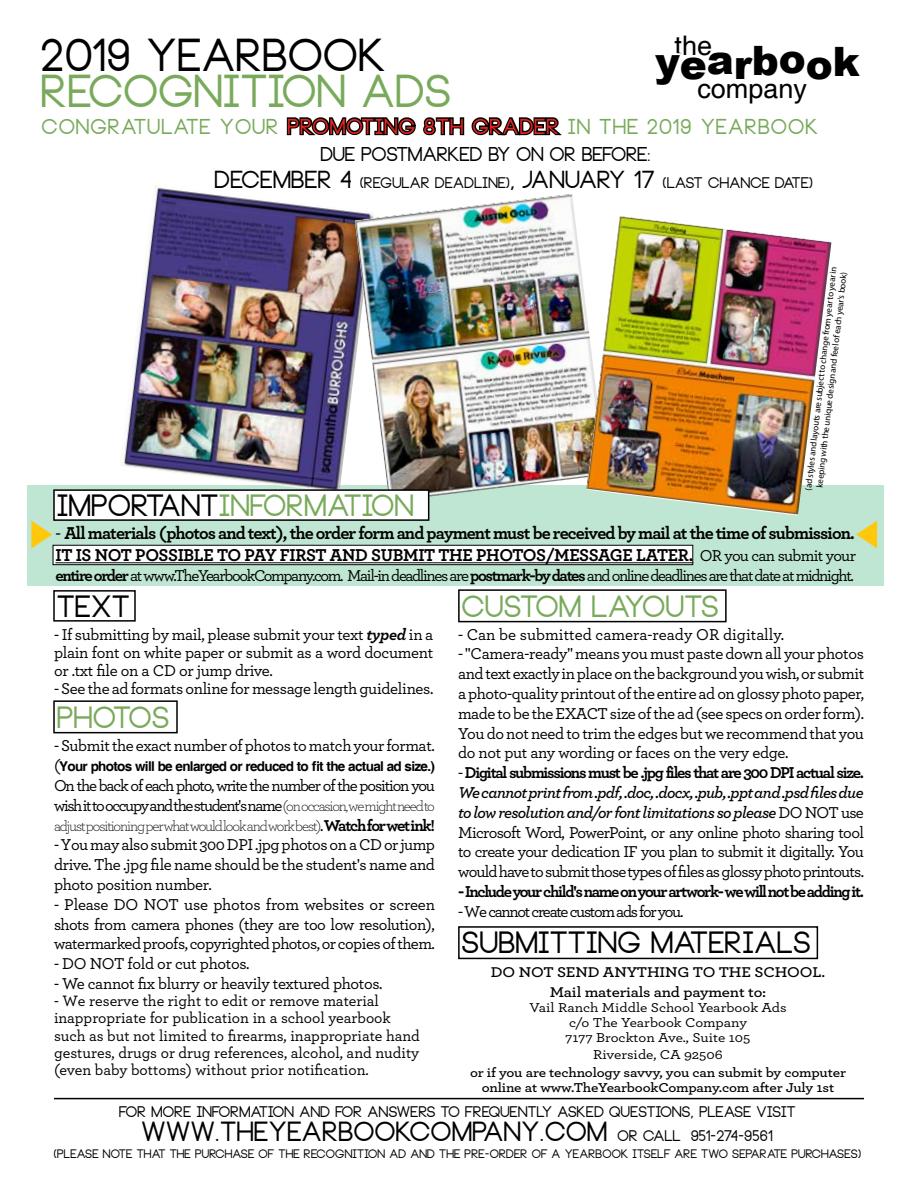
<style>
.page{position:relative;width:918px;height:1188px;background:#fff}
.page>*{position:absolute;margin:0;border:0;box-sizing:border-box;transform-origin:0 0}
.t1{font:700 45px "Neou";letter-spacing:-.01em;color:#79aa5b}
.t2{font:700 45px "Neou";letter-spacing:-.01em;color:#000}
.t3{font:900 40.5px "Arial";color:#000}
.t4{font:700 30px "Neou";letter-spacing:-.01em;color:#79aa5b}
.t5{font:700 30px "Neou";letter-spacing:-.01em;color:#000}
.t6{font:700 27px "Neou";letter-spacing:-.01em;color:#000}
.t7{font:27px "Helvetica";color:#000}
.t8{font:700 21px "Neou";letter-spacing:.03em;color:#79aa5b}
.t9{font:700 19.5px "Neou";letter-spacing:-.03em;color:#000}
.t10{font:700 18px/21.6px "Archer";letter-spacing:-.05em;color:#000}
.t11{font:500 16.5px/19.8px "Archer";letter-spacing:-.03em;color:#000;text-align:justify}
.t12{font:500 16.5px "Archer";letter-spacing:-.08em;color:#000}
.t13{font:500 16.5px/19.8px "Archer";letter-spacing:-.075em;color:#000}
.t14{font:700 16.5px "Archer";letter-spacing:-.08em;color:#000}
.t15{font:500 16.5px "Archer";color:#000}
.t16{font:500 15.75px/17.2px "Archer";color:#000}
.t17{font:700 15px "Neou";letter-spacing:-.01em;color:#000}
.t18{font:300 15px "Archer";letter-spacing:-.075em;color:#000}
.t19{font:600 14.85px/19.8px "Archer";letter-spacing:-.01em;color:#000;text-align:center;scale:1.11 1}
.t20{font:500 13.5px/15px "Archer";color:#000;text-align:center;scale:1.11 1}
.t21{font:600 13.5px/15px "Archer";letter-spacing:-.01em;color:#000;text-align:center;scale:1.11 1}
.t22{font:700 13.5px "Helvetica";letter-spacing:-.05em;color:#000}
.t23{font:700 12px "Neou";letter-spacing:-.01em;color:#000}
.t24{font:9px/10.8px "Myriad Pro";color:#000;text-align:center}
.s1{color:#e9241f}
.s2{font-size:24px}
.s3{font-size:21px}
.s4{color:#000}
.s5{font-weight:500}
.s6{font-weight:500;font-size:16.5px}
.s7{font-weight:700}
.s8{font-weight:700;font-style:italic}
.s9{font-family:"Archer";font-weight:500;font-size:16.5px}
.s10{font-weight:300;font-size:15px}
.s11{font-weight:700;font-size:16.5px}
.s12{font-weight:600;font-style:italic}
.s13{font-size:15px}
</style>
<div class="page">
<div style="left:27px;top:485px;width:857px;height:100px;background:#bfe6d2"></div>
<div style="left:53px;top:545px;width:640px;height:20px;background:#fff"></div>
<div style="left:53px;top:545px;width:640px;height:20px;border:1px solid #000"></div>
<img style="left:120px;top:209px;width:235px;height:280px">
<img style="left:355px;top:209px;width:231px;height:292px">
<img style="left:586px;top:216px;width:245px;height:300px">
<div style="left:54px;top:490px;width:375px;height:30px;background:#fff"></div>
<div style="left:53px;top:489px;width:376px;height:32px;border:2px solid #000"></div>
<svg style="left:31px;top:521px;width:21px;height:27px"></svg>
<svg style="left:856px;top:521px;width:21px;height:27px"></svg>
<hr style="left:56px;top:562px;width:637px;height:1px;background:#000">
<svg style="left:286px;top:117px;width:276px;height:19px"></svg>
<div style="left:458px;top:926px;width:360px;height:33px;border:2px solid #000"></div>
<hr style="left:54px;top:1098px;width:810px;height:1px;background:#000">
<div style="left:458px;top:589px;width:269px;height:33px;border:2px solid #000"></div>
<div style="left:53px;top:700px;width:125px;height:33px;border:2px solid #000"></div>
<div style="left:53px;top:590px;width:83px;height:32px;border:2px solid #000"></div>
<h1 class="t2" style="left:42px;top:32px;width:347px">2019 YEARBOOK</h1>
<h1 class="t1" style="left:42px;top:68px;width:413px">RECOGNITION ADS</h1>
<h3 class="t7" style="left:675px;top:29px;width:39px">the</h3>
<h2 class="t3" style="left:655px;top:32px;width:206px">yearbook</h2>
<h3 class="t7" style="left:697px;top:73px;width:111px">company</h3>
<p class="t8" style="left:42px;top:116px;width:778px">CONGRATULATE YOUR <span class="s1">PROMOTING 8TH GRADER</span> IN THE 2019 YEARBOOK</p>
<p class="t9" style="left:321px;top:144px;width:332px">DUE POSTMARKED BY ON OR BEFORE:</p>
<p class="t17" style="left:215px;top:175px;width:600px"><span class="s2">DECEMBER 4</span> (REGULAR DEADLINE)<span class="s3">,</span> <span class="s2">JANUARY 17</span> (LAST CHANCE DATE)</p>
<p class="t24" style="left:804px;top:490px;width:227px;rotate:-84deg">(ad styles and layouts are subject to change from year to year in keeping with the unique design and feel of each year's book)</p>
<h3 class="t4" style="left:58px;top:490px;width:359px"><span class="s4">IMPORTANT</span>INFORMATION</h3>
<p class="t10" style="left:56px;top:521px;width:802px"><span class="s5">-</span> All materials (photos and text), the order form and payment must be received by mail at the time of submission.<br>IT IS NOT POSSIBLE TO PAY FIRST AND SUBMIT THE PHOTOS/MESSAGE LATER. <span class="s6">OR you can submit your</span></p>
<p class="t12" style="left:56px;top:563px;width:800px"><span class="s7">entire order</span> at www.TheYearbookCompany.com. Mail-in deadlines are <span class="s7">postmark-by dates</span> and online deadlines are that date at midnight.</p>
<h3 class="t5" style="left:58px;top:591px;width:75px">TEXT</h3>
<p class="t11" style="left:54px;top:624px;width:381px;line-height:18px">- If submitting by mail, please submit your text <span class="s8">typed</span> in a plain font on white paper or submit as a word document or .txt file on a CD or jump drive.</p>
<p class="t11" style="left:54px;top:677px;width:381px">- See the ad formats online for message length guidelines.</p>
<h3 class="t4" style="left:58px;top:702px;width:115px">PHOTOS</h3>
<p class="t11" style="left:54px;top:735px;width:382px">- Submit the exact number of photos to match your format.</p>
<p class="t22" style="left:54px;top:758px;width:383px"><span class="s9">(</span>Your photos will be enlarged or reduced to fit the actual ad size.)</p>
<p class="t13" style="left:54px;top:775px;width:383px">On the back of each photo, write the number of the position you wish it to occupy and the student's name <span class="s10">(on occasion,we might need to</span></p>
<p class="t18" style="left:54px;top:816px;width:383px">adjust positioning per what would look and work best)<span class="s6">.</span><span class="s11">Watch for wet ink!</span></p>
<p class="t11" style="left:54px;top:834px;width:383px">- You may also submit 300 DPI .jpg photos on a CD or jump drive. The .jpg file name should be the student's name and photo position number.</p>
<p class="t11" style="left:54px;top:893px;width:383px">- Please DO NOT use photos from websites or screen shots from camera phones (they are too low resolution), watermarked proofs, copyrighted photos, or copies of them.</p>
<p class="t11" style="left:54px;top:953px;width:197px">- DO NOT fold or cut photos.</p>
<p class="t11" style="left:54px;top:973px;width:330px">- We cannot fix blurry or heavily textured photos.</p>
<p class="t16" style="left:54px;top:991px;width:367px">- We reserve the right to edit or remove material inappropriate for publication in a school yearbook such as but not limited to firearms, inappropriate hand gestures, drugs or drug references, alcohol, and nudity (even baby bottoms) without prior notification.</p>
<h3 class="t4" style="left:463px;top:591px;width:259px">CUSTOM LAYOUTS</h3>
<p class="t15" style="left:458px;top:622px;width:328px">- Can be submitted camera-ready OR digitally.</p>
<p class="t11" style="left:458px;top:643px;width:408px">- "Camera-ready" means you must paste down all your photos and text exactly in place on the background you wish, or submit a photo-quality printout of the entire ad on glossy photo paper, made to be the EXACT size of the ad (see specs on order form).<br>You do not need to trim the edges but we recommend that you do not put any wording or faces on the very edge.</p>
<p class="t11" style="left:458px;top:762px;width:407px">- <span class="s7">Digital submissions must be .jpg files that are 300 DPI actual size.<br></span><span class="s12">We cannot print from .pdf, .doc, .docx, .pub, .ppt and .psd files due to low resolution and/or font limitations so please</span> DO NOT use Microsoft Word, PowerPoint, or any online photo sharing tool to create your dedication IF you plan to submit it digitally. You would have to submit those types of files as glossy photo printouts.</p>
<p class="t14" style="left:458px;top:878px;width:407px">- Include your child's name on your artwork- we will not be adding it.</p>
<p class="t12" style="left:458px;top:899px;width:227px">- We cannot create custom ads for you.</p>
<h3 class="t5" style="left:463px;top:928px;width:351px">SUBMITTING MATERIALS</h3>
<p class="t19" style="left:491px;top:961px;width:303px">DO NOT SEND ANYTHING TO THE SCHOOL.<br>Mail materials and payment to:</p>
<p class="t20" style="left:529px;top:999px;width:233px">Vail Ranch Middle School Yearbook Ads c/o The Yearbook Company<br>7177 Brockton Ave., Suite 105</p>
<p class="t20" style="left:593px;top:1046px;width:118px">Riverside, CA 92506</p>
<p class="t21" style="left:470px;top:1064px;width:340px">or if you are technology savvy, you can submit by computer online at www.TheYearbookCompany.com after July 1st</p>
<p class="t17" style="left:120px;top:1104px;width:678px">FOR MORE INFORMATION AND FOR ANSWERS TO FREQUENTLY ASKED QUESTIONS, PLEASE VISIT</p>
<h3 class="t6" style="left:142px;top:1118px;width:633px">WWW.THEYEARBOOKCOMPANY.COM <span class="s13">OR CALL 951-274-9561</span></h3>
<p class="t23" style="left:54px;top:1147px;width:809px">(PLEASE NOTE THAT THE PURCHASE OF THE RECOGNITION AD AND THE PRE-ORDER OF A YEARBOOK ITSELF ARE TWO SEPARATE PURCHASES)</p>
</div>
